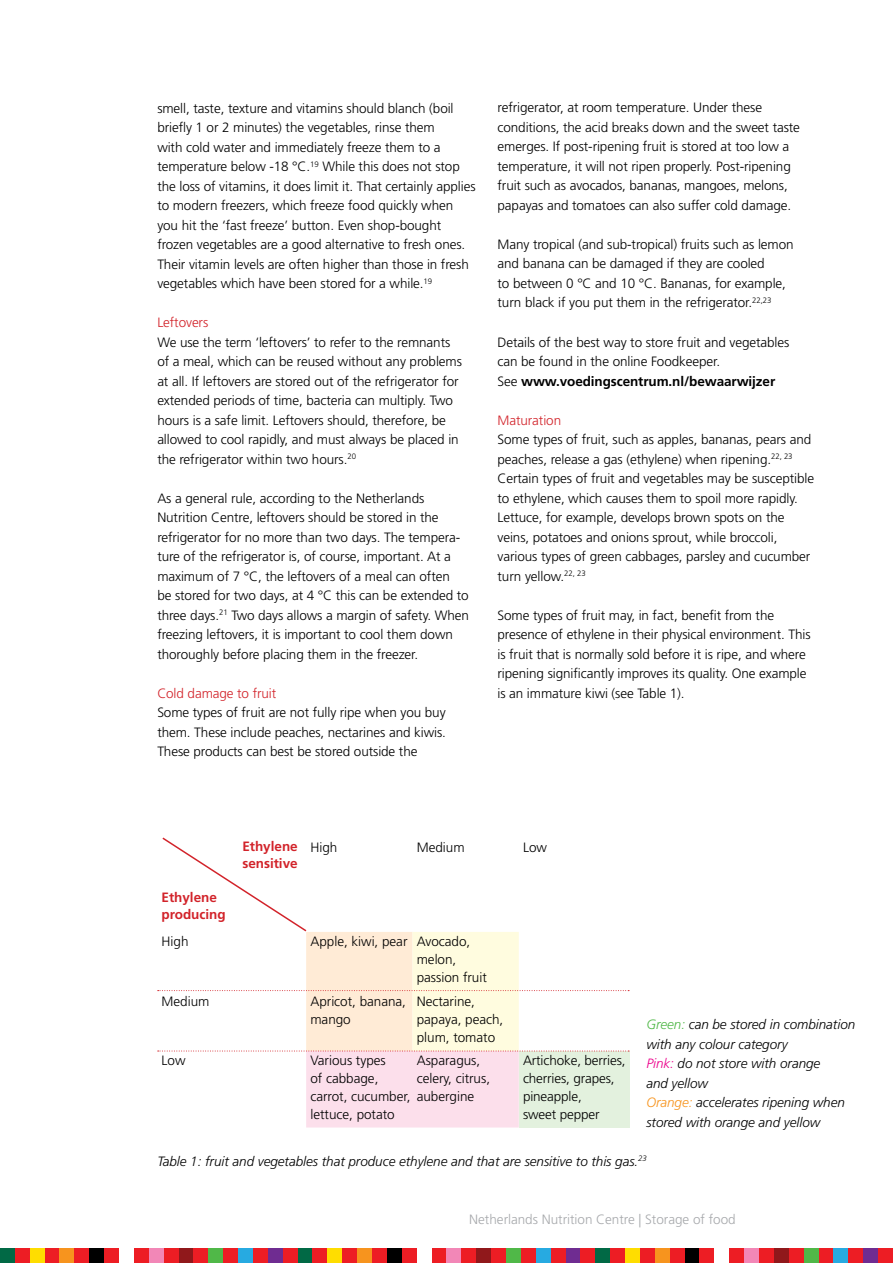
<style>
.page{position:relative;width:893px;height:1263px;background:#fff}
.page>*{position:absolute;margin:0;border:0;box-sizing:border-box;transform-origin:0 0}
.t1{font:300 13.5px/19.5px "Frutiger";letter-spacing:-.005em;color:#000}
.t2{font:italic 300 13.5px/19.5px "Frutiger";letter-spacing:-.005em;color:#000}
.t3{font:300 13.5px "Frutiger";color:#a7a9ac}
.t4{font:300 13.5px "Frutiger";letter-spacing:-.005em;color:#d2232a}
.t5{font:700 13.5px/16.5px "Frutiger";color:#d2232a}
.s1{font-weight:700}
.s2{color:#50b848}
.s3{color:#ec008c}
.s4{color:#f7941e}
</style>
<div class="page">
<div style="left:0;top:1248px;width:15px;height:15px;background:#016945"></div>
<div style="left:15px;top:1248px;width:15px;height:15px;background:#ed1d24"></div>
<div style="left:30px;top:1248px;width:15px;height:15px;background:#fd0"></div>
<div style="left:45px;top:1248px;width:15px;height:15px;background:#ed1d24"></div>
<div style="left:60px;top:1248px;width:14px;height:15px;background:#f7941e"></div>
<div style="left:74px;top:1248px;width:15px;height:15px;background:#ed1d24"></div>
<div style="left:89px;top:1248px;width:15px;height:15px;background:#000"></div>
<div style="left:104px;top:1248px;width:15px;height:15px;background:#ed1d24"></div>
<div style="left:134px;top:1248px;width:15px;height:15px;background:#ed1d24"></div>
<div style="left:149px;top:1248px;width:15px;height:15px;background:#f287b7"></div>
<div style="left:164px;top:1248px;width:15px;height:15px;background:#ed1d24"></div>
<div style="left:179px;top:1248px;width:14px;height:15px;background:#90181b"></div>
<div style="left:193px;top:1248px;width:15px;height:15px;background:#ed1d24"></div>
<div style="left:208px;top:1248px;width:15px;height:15px;background:#50b848"></div>
<div style="left:223px;top:1248px;width:15px;height:15px;background:#ed1d24"></div>
<div style="left:238px;top:1248px;width:15px;height:15px;background:#27aae1"></div>
<div style="left:253px;top:1248px;width:15px;height:15px;background:#ed1d24"></div>
<div style="left:268px;top:1248px;width:15px;height:15px;background:#6f2c91"></div>
<div style="left:283px;top:1248px;width:15px;height:15px;background:#ed1d24"></div>
<div style="left:298px;top:1248px;width:15px;height:15px;background:#016945"></div>
<div style="left:313px;top:1248px;width:14px;height:15px;background:#ed1d24"></div>
<div style="left:327px;top:1248px;width:15px;height:15px;background:#fd0"></div>
<div style="left:342px;top:1248px;width:15px;height:15px;background:#ed1d24"></div>
<div style="left:357px;top:1248px;width:15px;height:15px;background:#f7941e"></div>
<div style="left:372px;top:1248px;width:15px;height:15px;background:#ed1d24"></div>
<div style="left:387px;top:1248px;width:15px;height:15px;background:#000"></div>
<div style="left:402px;top:1248px;width:15px;height:15px;background:#ed1d24"></div>
<div style="left:432px;top:1248px;width:14px;height:15px;background:#ed1d24"></div>
<div style="left:446px;top:1248px;width:15px;height:15px;background:#f287b7"></div>
<div style="left:461px;top:1248px;width:15px;height:15px;background:#ed1d24"></div>
<div style="left:476px;top:1248px;width:15px;height:15px;background:#90181b"></div>
<div style="left:491px;top:1248px;width:15px;height:15px;background:#ed1d24"></div>
<div style="left:506px;top:1248px;width:15px;height:15px;background:#50b848"></div>
<div style="left:521px;top:1248px;width:15px;height:15px;background:#ed1d24"></div>
<div style="left:536px;top:1248px;width:15px;height:15px;background:#27aae1"></div>
<div style="left:551px;top:1248px;width:15px;height:15px;background:#ed1d24"></div>
<div style="left:566px;top:1248px;width:14px;height:15px;background:#6f2c91"></div>
<div style="left:580px;top:1248px;width:15px;height:15px;background:#ed1d24"></div>
<div style="left:595px;top:1248px;width:15px;height:15px;background:#016945"></div>
<div style="left:610px;top:1248px;width:15px;height:15px;background:#ed1d24"></div>
<div style="left:625px;top:1248px;width:15px;height:15px;background:#fd0"></div>
<div style="left:640px;top:1248px;width:15px;height:15px;background:#ed1d24"></div>
<div style="left:655px;top:1248px;width:15px;height:15px;background:#f7941e"></div>
<div style="left:670px;top:1248px;width:15px;height:15px;background:#ed1d24"></div>
<div style="left:685px;top:1248px;width:14px;height:15px;background:#000"></div>
<div style="left:699px;top:1248px;width:15px;height:15px;background:#ed1d24"></div>
<div style="left:729px;top:1248px;width:15px;height:15px;background:#ed1d24"></div>
<div style="left:744px;top:1248px;width:15px;height:15px;background:#f287b7"></div>
<div style="left:759px;top:1248px;width:15px;height:15px;background:#ed1d24"></div>
<div style="left:774px;top:1248px;width:15px;height:15px;background:#90181b"></div>
<div style="left:789px;top:1248px;width:15px;height:15px;background:#ed1d24"></div>
<div style="left:804px;top:1248px;width:14px;height:15px;background:#50b848"></div>
<div style="left:818px;top:1248px;width:15px;height:15px;background:#ed1d24"></div>
<div style="left:833px;top:1248px;width:15px;height:15px;background:#27aae1"></div>
<div style="left:848px;top:1248px;width:15px;height:15px;background:#ed1d24"></div>
<div style="left:863px;top:1248px;width:15px;height:15px;background:#6f2c91"></div>
<div style="left:878px;top:1248px;width:15px;height:15px;background:#ed1d24"></div>
<svg style="left:158px;top:837px;width:471px;height:290px"></svg>
<p class="t1" style="left:157px;top:98px;width:320px">smell, taste, texture and vitamins should blanch (boil briefly 1 or 2 minutes) the vegetables, rinse them<br>with cold water and immediately freeze them to a temperature below -18 °C.<sup>19</sup> While this does not stop the loss of vitamins, it does limit it. That certainly applies to modern freezers, which freeze food quickly when you hit the ‘fast freeze’ button. Even shop-bought frozen vegetables are a good alternative to fresh ones.<br>Their vitamin levels are often higher than those in fresh vegetables which have been stored for a while.<sup>19</sup></p>
<p class="t4" style="left:157px;top:315px;width:52px">Leftovers</p>
<p class="t1" style="left:157px;top:332px;width:306px">We use the term ‘leftovers’ to refer to the remnants of a meal, which can be reused without any problems at all. If leftovers are stored out of the refrigerator for extended periods of time, bacteria can multiply. Two hours is a safe limit. Leftovers should, therefore, be allowed to cool rapidly, and must always be placed in the refrigerator within two hours.<sup>20</sup></p>
<p class="t1" style="left:157px;top:488px;width:313px">As a general rule, according to the Netherlands Nutrition Centre, leftovers should be stored in the refrigerator for no more than two days. The tempera&shy;ture of the refrigerator is, of course, important. At a maximum of 7 °C, the leftovers of a meal can often<br>be stored for two days, at 4 °C this can be extended to three days.<sup>21</sup> Two days allows a margin of safety. When freezing leftovers, it is important to cool them down thoroughly before placing them in the freezer.</p>
<p class="t4" style="left:157px;top:685px;width:120px">Cold damage to fruit</p>
<p class="t1" style="left:157px;top:703px;width:290px;text-align:justify">Some types of fruit are not fully ripe when you buy them. These include peaches, nectarines and kiwis.<br>These products can best be stored outside the</p>
<p class="t1" style="left:497px;top:98px;width:304px">refrigerator, at room temperature. Under these conditions, the acid breaks down and the sweet taste emerges. If post-ripening fruit is stored at too low a temperature, it will not ripen properly. Post-ripening fruit such as avocados, bananas, mangoes, melons, papayas and tomatoes can also suffer cold damage.</p>
<p class="t1" style="left:497px;top:235px;width:298px">Many tropical (and sub-tropical) fruits such as lemon and banana can be damaged if they are cooled<br>to between 0 °C and 10 °C. Bananas, for example, turn black if you put them in the refrigerator.<sup>22,23</sup></p>
<p class="t1" style="left:497px;top:332px;width:293px">Details of the best way to store fruit and vegetables can be found in the online Foodkeeper.<br>See <span class="s1">www.voedingscentrum.nl/bewaarwijzer</span></p>
<p class="t4" style="left:497px;top:412px;width:65px">Maturation</p>
<p class="t1" style="left:497px;top:430px;width:318px">Some types of fruit, such as apples, bananas, pears and peaches, release a gas (ethylene) when ripening.<sup>22,</sup> <sup>23<br></sup>Certain types of fruit and vegetables may be susceptible to ethylene, which causes them to spoil more rapidly.<br>Lettuce, for example, develops brown spots on the veins, potatoes and onions sprout, while broccoli, various types of green cabbages, parsley and cucumber turn yellow.<sup>22,</sup> <sup>23</sup></p>
<p class="t1" style="left:497px;top:605px;width:315px">Some types of fruit may, in fact, benefit from the presence of ethylene in their physical environment. This is fruit that is normally sold before it is ripe, and where ripening significantly improves its quality. One example is an immature kiwi (see Table 1).</p>
<p class="t5" style="left:162px;top:890px;width:66px">Ethylene producing</p>
<p class="t5" style="left:242px;top:838px;width:57px">Ethylene sensitive</p>
<p class="t1" style="left:310px;top:838px;width:28px">High</p>
<p class="t1" style="left:417px;top:838px;width:49px">Medium</p>
<p class="t1" style="left:523px;top:838px;width:25px">Low</p>
<p class="t1" style="left:162px;top:932px;width:28px">High</p>
<p class="t1" style="left:417px;top:933px;width:72px;line-height:18px;text-indent:-106px">Apple, kiwi, pear Avocado, melon, passion fruit</p>
<p class="t1" style="left:162px;top:991px;width:49px">Medium</p>
<p class="t1" style="left:310px;top:992px;width:97px;line-height:18px">Apricot, banana, mango</p>
<p class="t1" style="left:417px;top:992px;width:88px;line-height:18px">Nectarine, papaya, peach, plum, tomato</p>
<p class="t1" style="left:162px;top:1051px;width:25px">Low</p>
<p class="t1" style="left:310px;top:1052px;width:102px;line-height:18px">Various types<br>of cabbage, carrot, cucumber, lettuce, potato</p>
<p class="t1" style="left:417px;top:1052px;width:75px;line-height:18px">Asparagus, celery, citrus, aubergine</p>
<p class="t1" style="left:523px;top:1052px;width:104px;line-height:18px">Artichoke, berries, cherries, grapes, pineapple,<br>sweet pepper</p>
<p class="t2" style="left:646px;top:1015px;width:210px"><span class="s2">Green:</span> can be stored in combination with any colour category<br><span class="s3">Pink:</span> do not store with orange<br>and yellow<br><span class="s4">Orange:</span> accelerates ripening when stored with orange and yellow</p>
<p class="t2" style="left:157px;top:1151px;width:491px">Table 1: fruit and vegetables that produce ethylene and that are sensitive to this gas.<sup>23</sup></p>
<p class="t3" style="left:469px;top:1212px;width:268px">Netherlands Nutrition Centre | Storage of food</p>
</div>
